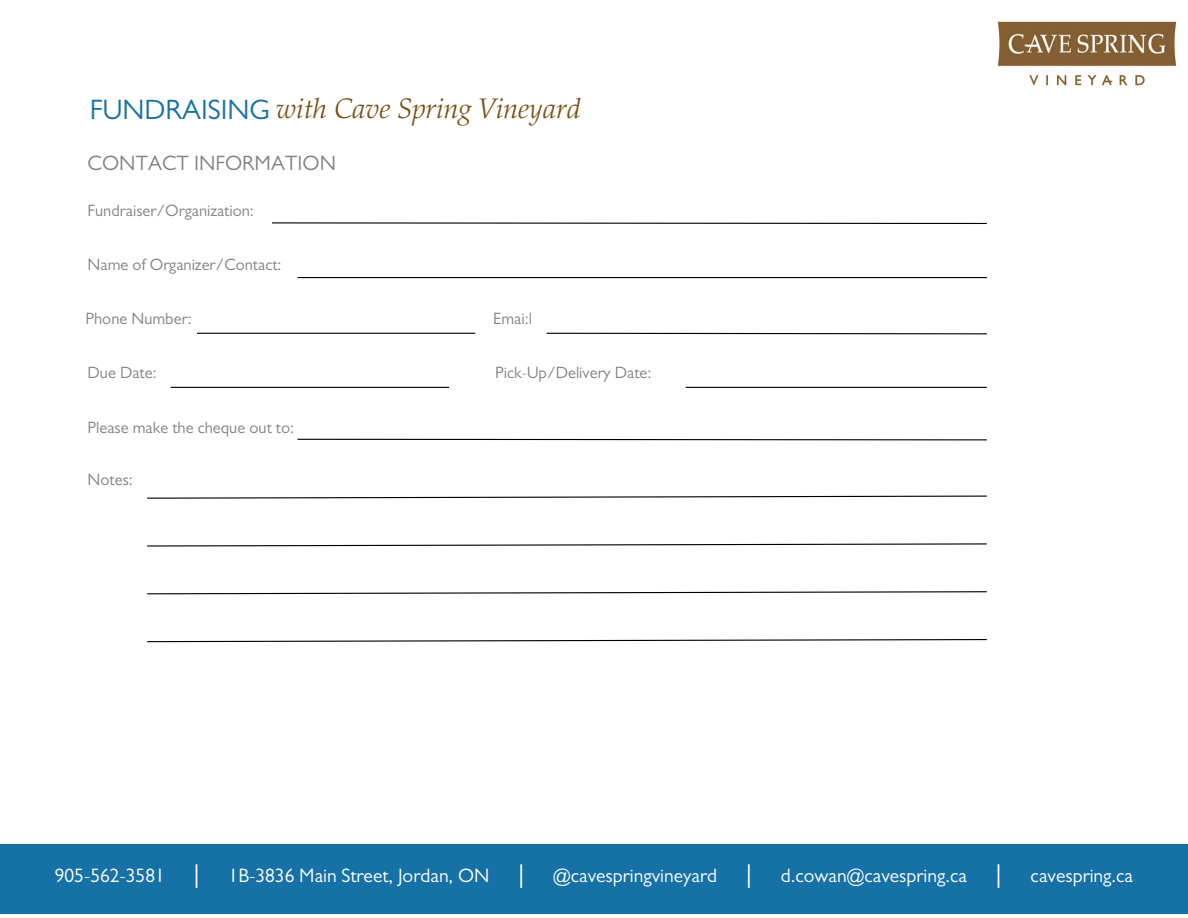
<style>
.page{position:relative;width:1188px;height:918px;background:#fff}
.page>*{position:absolute;margin:0;border:0;box-sizing:border-box;transform-origin:0 0}
.t1{font:italic 300 28.2px "Palatino LT Std";color:#794f13}
.t2{font:25.5px "Gill Sans";color:#fff}
.t3{font:20.85px "Gill Sans";color:#818286}
.t4{font:19.5px "Gill Sans";color:#fff}
.t5{font:16.5px "Gill Sans";color:#818286}
.s1{font-family:"Gill Sans";font-weight:400;font-style:normal;color:#1671a7}
</style>
<div class="page">
<div style="left:0;top:844px;width:1188px;height:70px;background:#1671a7"></div>
<img style="left:997px;top:21px;width:180px;height:65px">
<svg style="left:272px;top:222px;width:715px;height:2px"></svg>
<hr style="left:298px;top:277px;width:689px;height:1px;background:#000">
<hr style="left:197px;top:333px;width:278px;height:1px;background:#000">
<svg style="left:546px;top:332px;width:441px;height:3px"></svg>
<hr style="left:171px;top:387px;width:278px;height:1px;background:#000">
<hr style="left:686px;top:387px;width:301px;height:1px;background:#000">
<svg style="left:297px;top:438px;width:690px;height:3px"></svg>
<svg style="left:147px;top:495px;width:840px;height:4px"></svg>
<svg style="left:147px;top:543px;width:840px;height:4px"></svg>
<svg style="left:147px;top:591px;width:840px;height:4px"></svg>
<svg style="left:147px;top:639px;width:840px;height:4px"></svg>
<p class="t1" style="left:90px;top:97px;width:492px"><span class="s1">FUNDRAISING</span> with Cave Spring Vineyard</p>
<h2 class="t3" style="left:88px;top:156px;width:250px">CONTACT INFORMATION</h2>
<h3 class="t5" style="left:88px;top:205px;width:168px">Fundraiser/Organization:</h3>
<p class="t5" style="left:88px;top:259px;width:195px">Name of Organizer/Contact:</p>
<p class="t5" style="left:86px;top:313px;width:108px">Phone Number:</p>
<p class="t5" style="left:493px;top:313px;width:40px">Emai:l</p>
<p class="t5" style="left:88px;top:367px;width:71px">Due Date:</p>
<p class="t5" style="left:495px;top:367px;width:158px">Pick-Up/Delivery Date:</p>
<p class="t5" style="left:88px;top:421px;width:208px">Please make the cheque out to:</p>
<p class="t5" style="left:88px;top:474px;width:47px">Notes:</p>
<h3 class="t4" style="left:55px;top:869px;width:112px">905-562-3581</h3>
<p class="t2" style="left:194px;top:865px;width:7px">|</p>
<p class="t4" style="left:229px;top:869px;width:262px">1B-3836 Main Street, Jordan, ON</p>
<h4 class="t2" style="left:519px;top:865px;width:7px">|</h4>
<h4 class="t4" style="left:553px;top:869px;width:165px">@cavespringvineyard</h4>
<p class="t2" style="left:746px;top:865px;width:7px">|</p>
<h4 class="t4" style="left:781px;top:869px;width:188px">d.cowan@cavespring.ca</h4>
<h4 class="t2" style="left:996px;top:865px;width:7px">|</h4>
<p class="t4" style="left:1031px;top:869px;width:104px">cavespring.ca</p>
</div>
